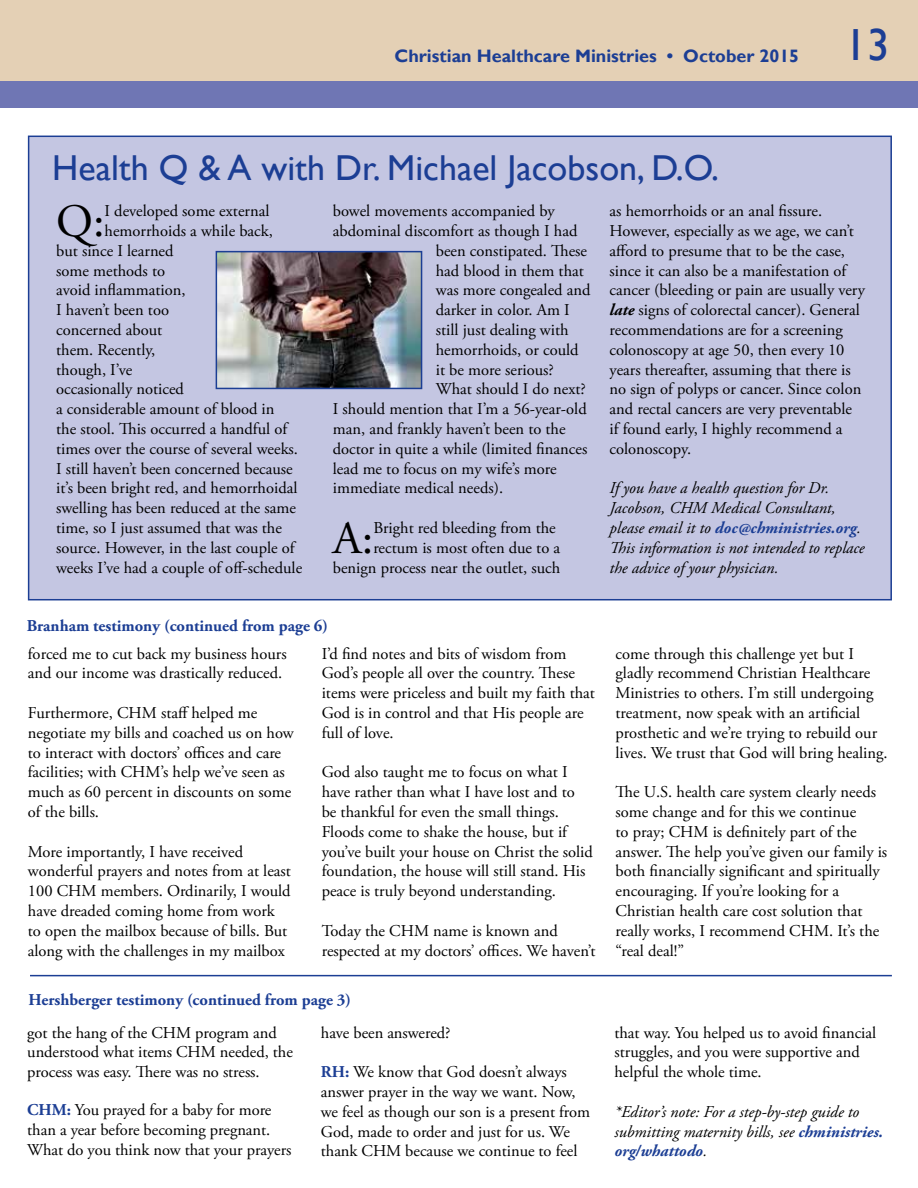
<style>
.page{position:relative;width:918px;height:1188px;background:#fff}
.page>*{position:absolute;margin:0;border:0;box-sizing:border-box;transform-origin:0 0}
.t1{font:46.35px "Adobe Garamond Pro";color:#000}
.t2{font:45px "Gill Sans";color:#1c3e94}
.t3{font:36px "Gill Sans";color:#1c3e94}
.t4{font:700 18px "Gill Sans";color:#1c3e94}
.t5{font:16.5px/19.8px "Adobe Garamond Pro";color:#000}
.t6{font:italic 16.5px/19.8px "Adobe Garamond Pro";letter-spacing:-.005em;color:#000}
.t7{font:700 16.5px "Adobe Garamond Pro";color:#1c3e94}
.s1{font-weight:700;font-style:italic}
.s2{font-weight:700;color:#1c3e94}
</style>
<div class="page">
<div style="left:0;top:0;width:918px;height:81px;background:#e4d0b5"></div>
<div style="left:0;top:81px;width:918px;height:27px;background:#6f76b4"></div>
<hr style="left:30px;top:975px;width:862px;height:1px;background:#1c3e94">
<div style="left:28px;top:136px;width:864px;height:464px;background:#c4c6e2;border:2px solid #1c3e94"></div>
<img style="left:219px;top:254px;width:200px;height:132px">
<div style="left:216px;top:251px;width:206px;height:138px;border:2px solid #1c3e94"></div>
<p class="t4" style="left:395px;top:45px;width:406px">Christian Healthcare Ministries • October 2015</p>
<h2 class="t2" style="left:845px;top:18px;width:46px">13</h2>
<h3 class="t3" style="left:52px;top:147px;width:668px">Health Q &amp; A with Dr. Michael Jacobson, D.O.</h3>
<h1 class="t1" style="left:56px;top:193px;width:50px">Q:</h1>
<p class="t5" style="left:105px;top:202px;width:166px">I developed some external</p>
<p class="t5" style="left:333px;top:202px;width:223px">bowel movements accompanied by</p>
<p class="t5" style="left:333px;top:221px;width:246px">abdominal discomfort as though I had</p>
<p class="t5" style="left:436px;top:241px;width:153px">been constipated. These</p>
<p class="t5" style="left:436px;top:261px;width:150px">had blood in them that</p>
<p class="t5" style="left:436px;top:281px;width:156px">was more congealed and</p>
<p class="t5" style="left:436px;top:301px;width:135px">darker in color. Am I</p>
<p class="t5" style="left:436px;top:320px;width:134px">still just dealing with</p>
<p class="t5" style="left:436px;top:340px;width:144px">hemorrhoids, or could</p>
<p class="t5" style="left:436px;top:360px;width:119px">it be more serious?</p>
<p class="t5" style="left:436px;top:380px;width:152px">What should I do next?</p>
<p class="t5" style="left:333px;top:400px;width:255px">I should mention that I’m a 56-year-old</p>
<p class="t5" style="left:333px;top:419px;width:234px">man, and frankly haven’t been to the</p>
<p class="t5" style="left:333px;top:439px;width:256px">doctor in quite a while (limited finances</p>
<p class="t5" style="left:333px;top:459px;width:225px">lead me to focus on my wife’s more</p>
<p class="t5" style="left:333px;top:479px;width:172px">immediate medical needs).</p>
<h1 class="t1" style="left:333px;top:510px;width:42px">A:</h1>
<p class="t5" style="left:610px;top:202px;width:257px">as hemorrhoids or an anal fissure.<br>However, especially as we age, we can’t afford to presume that to be the case, since it can also be a manifestation of cancer (bleeding or pain are usually very <span class="s1">late</span> signs of colorectal cancer). General recommendations are for a screening colonoscopy at age 50, then every 10 years thereafter, assuming that there is no sign of polyps or cancer. Since colon and rectal cancers are very preventable if found early, I highly recommend a colonoscopy.</p>
<p class="t6" style="left:610px;top:479px;width:257px">If you have a health question for Dr.<br>Jacobson, CHM Medical Consultant, please email it to <span class="s2">doc@chministries.org</span>.<br>This information is not intended to replace the advice of your physician.</p>
<p class="t5" style="left:105px;top:221px;width:170px">hemorrhoids a while back,</p>
<p class="t5" style="left:56px;top:241px;width:119px">but since I learned</p>
<p class="t5" style="left:56px;top:261px;width:111px">some methods to</p>
<p class="t5" style="left:56px;top:281px;width:131px">avoid inflammation,</p>
<p class="t5" style="left:56px;top:301px;width:114px">I haven’t been too</p>
<p class="t5" style="left:56px;top:320px;width:108px">concerned about</p>
<p class="t5" style="left:56px;top:340px;width:101px">them. Recently,</p>
<p class="t5" style="left:56px;top:360px;width:78px">though, I’ve</p>
<p class="t5" style="left:56px;top:380px;width:129px">occasionally noticed</p>
<p class="t5" style="left:56px;top:400px;width:220px">a considerable amount of blood in</p>
<p class="t5" style="left:56px;top:419px;width:233px">the stool. This occurred a handful of</p>
<p class="t5" style="left:56px;top:439px;width:243px">times over the course of several weeks.</p>
<p class="t5" style="left:56px;top:459px;width:238px">I still haven’t been concerned because</p>
<p class="t5" style="left:56px;top:479px;width:243px">it’s been bright red, and hemorrhoidal</p>
<p class="t5" style="left:56px;top:499px;width:241px">swelling has been reduced at the same</p>
<p class="t5" style="left:56px;top:518px;width:227px">time, so I just assumed that was the</p>
<p class="t5" style="left:56px;top:538px;width:240px">source. However, in the last couple of</p>
<p class="t5" style="left:56px;top:558px;width:248px">weeks I’ve had a couple of off-schedule</p>
<p class="t5" style="left:333px;top:518px;width:229px;text-align:right">Bright red bleeding from the rectum is most often due to a benign process near the outlet, such</p>
<p class="t7" style="left:27px;top:616px;width:303px">Branham testimony (continued from page 6)</p>
<p class="t5" style="left:28px;top:644px;width:260px">forced me to cut back my business hours and our income was drastically reduced.</p>
<p class="t5" style="left:28px;top:704px;width:267px">Furthermore, CHM staff helped me negotiate my bills and coached us on how to interact with doctors’ offices and care facilities; with CHM’s help we’ve seen as much as 60 percent in discounts on some of the bills.</p>
<p class="t5" style="left:28px;top:842px;width:265px">More importantly, I have received wonderful prayers and notes from at least 100 CHM members. Ordinarily, I would have dreaded coming home from work to open the mailbox because of bills. But along with the challenges in my mailbox</p>
<p class="t5" style="left:322px;top:644px;width:275px">I’d find notes and bits of wisdom from God’s people all over the country. These items were priceless and built my faith that God is in control and that His people are full of love.</p>
<p class="t5" style="left:322px;top:763px;width:273px">God also taught me to focus on what I have rather than what I have lost and to be thankful for even the small things.<br>Floods come to shake the house, but if you’ve built your house on Christ the solid foundation, the house will still stand. His peace is truly beyond understanding.</p>
<p class="t5" style="left:322px;top:921px;width:275px">Today the CHM name is known and respected at my doctors’ offices. We haven’t</p>
<p class="t7" style="left:29px;top:991px;width:324px">Hershberger testimony (continued from page 3)</p>
<p class="t5" style="left:27px;top:1023px;width:267px">got the hang of the CHM program and understood what items CHM needed, the process was easy. There was no stress.</p>
<p class="t5" style="left:27px;top:1100px;width:266px"><span class="s2">CHM:</span> You prayed for a baby for more than a year before becoming pregnant.<br>What do you think now that your prayers</p>
<p class="t5" style="left:321px;top:1023px;width:131px">have been answered?</p>
<p class="t5" style="left:321px;top:1063px;width:271px"><span class="s2">RH:</span> We know that God doesn’t always answer prayer in the way we want. Now, we feel as though our son is a present from God, made to order and just for us. We thank CHM because we continue to feel</p>
<p class="t5" style="left:616px;top:644px;width:273px">come through this challenge yet but I gladly recommend Christian Healthcare Ministries to others. I’m still undergoing treatment, now speak with an artificial prosthetic and we’re trying to rebuild our lives. We trust that God will bring healing.</p>
<p class="t5" style="left:616px;top:783px;width:273px">The U.S. health care system clearly needs some change and for this we continue<br>to pray; CHM is definitely part of the answer. The help you’ve given our family is both financially significant and spiritually encouraging. If you’re looking for a Christian health care cost solution that really works, I recommend CHM. It’s the “real deal!”</p>
<p class="t5" style="left:614px;top:1023px;width:263px">that way. You helped us to avoid financial struggles, and you were supportive and helpful the whole time.</p>
<p class="t6" style="left:614px;top:1102px;width:270px">*Editor’s note: For a step-by-step guide to submitting maternity bills, see <span class="s2">chministries. org/whattodo</span>.</p>
</div>
